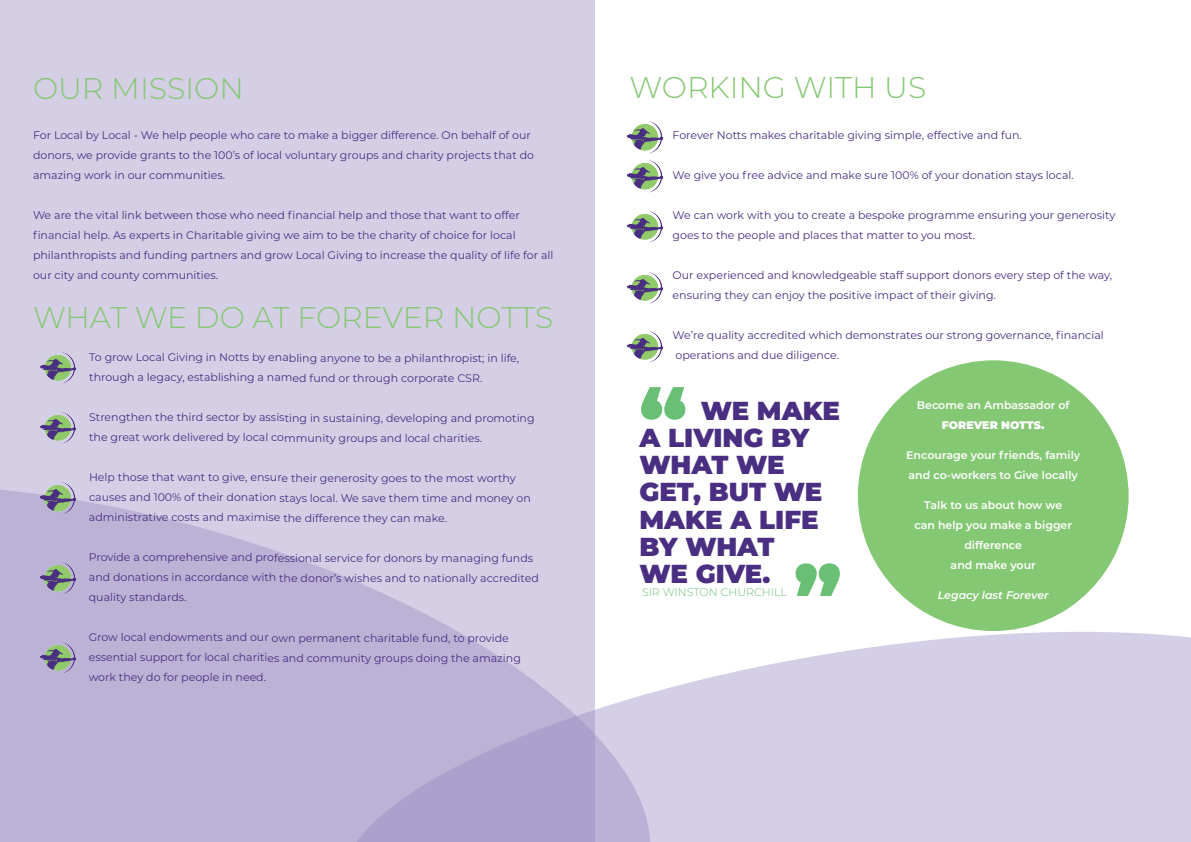
<style>
.page{position:relative;width:1191px;height:842px;background:#d5cfe6}
.page>*{position:absolute;margin:0;border:0;box-sizing:border-box;transform-origin:0 0}
.t1{font:900 80px "Montserrat";color:#69c075}
.t2{font:300 30px "Montserrat";color:#85c873}
.t3{font:900 26px/27px "Montserrat";color:#492e81}
.t4{font:11px/20px "Montserrat";color:#492e81}
.t5{font:600 11px/20px "Montserrat";color:#fff}
.t6{font:300 11px "Montserrat";color:#69c075}
.t7{font:italic 600 11px "Montserrat";color:#fff}
.t8{font:900 11px "Montserrat";color:#fff}
</style>
<div class="page">
<div style="left:595px;top:0;width:596px;height:842px;background:#fff"></div>
<svg style="left:0;top:482px;width:411px;height:360px;fill:#bbb2d6"></svg>
<svg style="left:328px;top:607px;width:863px;height:235px;fill:#d4cfe6"></svg>
<div style="left:858px;top:360px;width:270px;height:271px;background:#85c873;border-radius:50%"></div>
<img style="left:40px;top:352px;width:36px;height:32px">
<img style="left:40px;top:412px;width:36px;height:32px">
<img style="left:38px;top:483px;width:39px;height:32px">
<img style="left:38px;top:563px;width:39px;height:32px">
<img style="left:38px;top:642px;width:39px;height:33px">
<img style="left:627px;top:122px;width:37px;height:32px">
<img style="left:627px;top:161px;width:37px;height:32px">
<img style="left:626px;top:211px;width:38px;height:32px">
<img style="left:626px;top:272px;width:38px;height:32px">
<img style="left:626px;top:331px;width:38px;height:32px">
<p class="t2" style="left:33px;top:68px;width:212px">OUR MISSION</p>
<p class="t2" style="left:629px;top:67px;width:298px">WORKING WITH US</p>
<p class="t4" style="left:33px;top:125px;width:502px">For Local by Local - We help people who care to make a bigger difference. On behalf of our donors, we provide grants to the 100’s of local voluntary groups and charity projects that do amazing work in our communities.</p>
<p class="t4" style="left:33px;top:205px;width:522px">We are the vital link between those who need financial help and those that want to offer financial help. As experts in Charitable giving we aim to be the charity of choice for local philanthropists and funding partners and grow Local Giving to increase the quality of life for all our city and county communities.</p>
<p class="t2" style="left:33px;top:297px;width:522px">WHAT WE DO AT FOREVER NOTTS</p>
<p class="t4" style="left:672px;top:125px;width:351px">Forever Notts makes charitable giving simple, effective and fun.</p>
<p class="t4" style="left:672px;top:165px;width:403px">We give you free advice and make sure 100% of your donation stays local.</p>
<p class="t4" style="left:672px;top:205px;width:444px">We can work with you to create a bespoke programme ensuring your generosity</p>
<p class="t4" style="left:672px;top:225px;width:304px">goes to the people and places that matter to you most.</p>
<p class="t4" style="left:672px;top:265px;width:441px">Our experienced and knowledgeable staff support donors every step of the way,</p>
<p class="t4" style="left:672px;top:285px;width:325px">ensuring they can enjoy the positive impact of their giving.</p>
<p class="t4" style="left:672px;top:325px;width:433px">We’re quality accredited which demonstrates our strong governance, financial</p>
<p class="t4" style="left:89px;top:347px;width:431px">To grow Local Giving in Notts by enabling anyone to be a philanthropist; in life,</p>
<p class="t4" style="left:675px;top:345px;width:165px">operations and due diligence.</p>
<p class="t4" style="left:89px;top:367px;width:394px">through a legacy, establishing a named fund or through corporate CSR.</p>
<p class="t4" style="left:89px;top:407px;width:447px">Strengthen the third sector by assisting in sustaining, developing and promoting</p>
<p class="t4" style="left:89px;top:427px;width:395px">the great work delivered by local community groups and local charities.</p>
<p class="t4" style="left:89px;top:467px;width:428px">Help those that want to give, ensure their generosity goes to the most worthy</p>
<p class="t4" style="left:89px;top:487px;width:443px">causes and 100% of their donation stays local. We save them time and money on administrative costs and maximise the difference they can make.</p>
<p class="t4" style="left:89px;top:547px;width:446px">Provide a comprehensive and professional service for donors by managing funds</p>
<p class="t4" style="left:89px;top:567px;width:451px">and donations in accordance with the donor’s wishes and to nationally accredited</p>
<p class="t4" style="left:89px;top:587px;width:99px">quality standards.</p>
<p class="t4" style="left:89px;top:627px;width:422px">Grow local endowments and our own permanent charitable fund, to provide</p>
<p class="t4" style="left:89px;top:647px;width:434px">essential support for local charities and community groups doing the amazing</p>
<p class="t4" style="left:89px;top:667px;width:179px">work they do for people in need.</p>
<p class="t1" style="left:639px;top:358px;width:49px">“</p>
<p class="t3" style="left:639px;top:396px;width:202px;text-indent:61px">WE MAKE<br>A LIVING BY<br>WHAT WE<br>GET, BUT WE<br>MAKE A LIFE<br>BY WHAT</p>
<p class="t3" style="left:639px;top:558px;width:133px">WE GIVE.</p>
<p class="t1" style="left:794px;top:535px;width:49px">”</p>
<p class="t6" style="left:642px;top:585px;width:146px">SIR WINSTON CHURCHILL</p>
<p class="t5" style="left:916px;top:395px;width:154px">Become an Ambassador of</p>
<p class="t8" style="left:942px;top:417px;width:104px">FOREVER NOTTS.</p>
<p class="t5" style="left:906px;top:445px;width:176px">Encourage your friends, family and co-workers to Give locally</p>
<p class="t5" style="left:914px;top:495px;width:159px;text-align:center">Talk to us about how we can help you make a bigger difference</p>
<p class="t5" style="left:950px;top:555px;width:87px">and make your</p>
<p class="t7" style="left:937px;top:588px;width:113px">Legacy last Forever</p>
</div>
